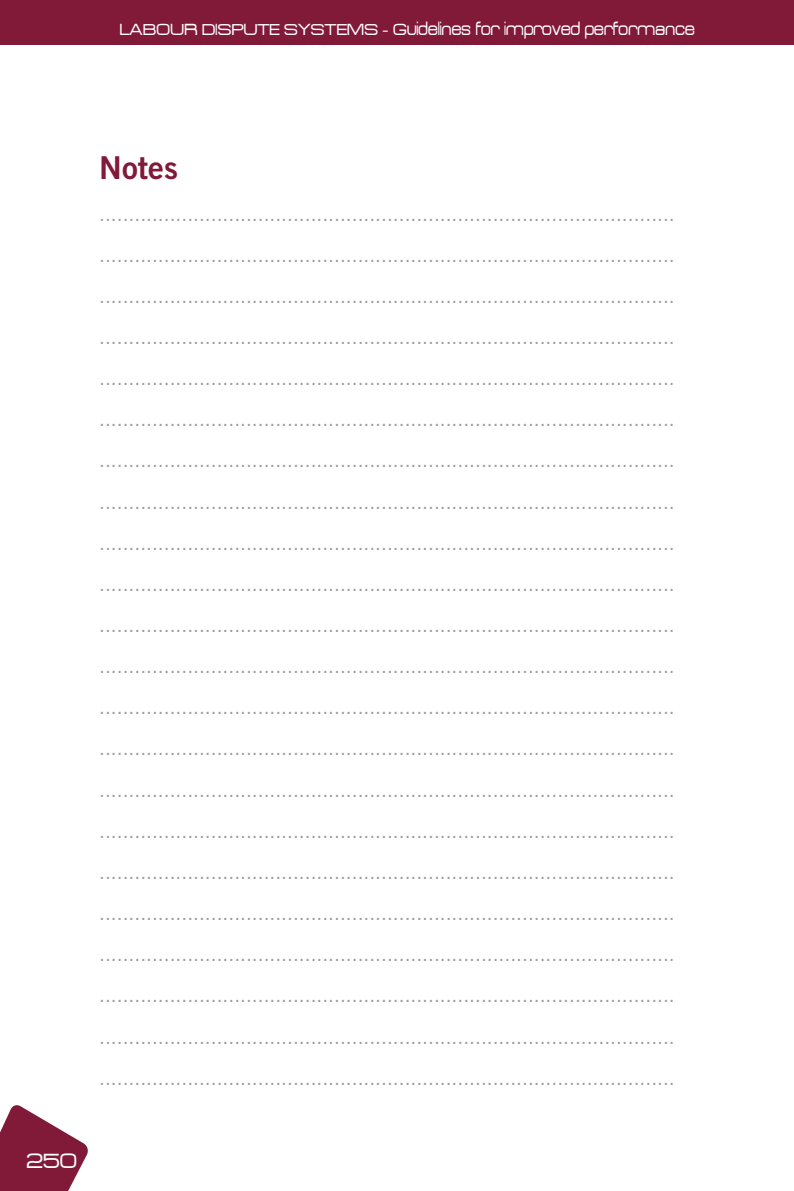
<style>
.page{position:relative;width:794px;height:1191px;background:#fff}
.page>*{position:absolute;margin:0;border:0;box-sizing:border-box;transform-origin:0 0}
.t1{font:31.5px "Trade Gothic Bold Two";color:#811939}
.t2{font:22.75px "Acens";color:#fff}
.t3{font:19.25px/41.1px "Trade Gothic";color:#9d9d9c;text-align:justify}
.t4{font:17.5px "Acens";color:#fff}
</style>
<div class="page">
<svg style="left:0;top:1105px;width:88px;height:86px"></svg>
<div style="left:0;top:0;width:794px;height:45px;background:#811939"></div>
<p class="t4" style="left:119px;top:20px;width:577px">LABOUR DISPUTE SYSTEMS - Guidelines for improved performance</p>
<h1 class="t1" style="left:99px;top:149px;width:80px">Notes</h1>
<p class="t3" style="left:99px;top:193px;width:577px">.................................................................................................. .................................................................................................. .................................................................................................. .................................................................................................. .................................................................................................. .................................................................................................. .................................................................................................. .................................................................................................. .................................................................................................. .................................................................................................. .................................................................................................. .................................................................................................. .................................................................................................. .................................................................................................. .................................................................................................. .................................................................................................. .................................................................................................. .................................................................................................. .................................................................................................. .................................................................................................. .................................................................................................. ..................................................................................................</p>
<p class="t2" style="left:26px;top:1149px;width:52px">250</p>
</div>
